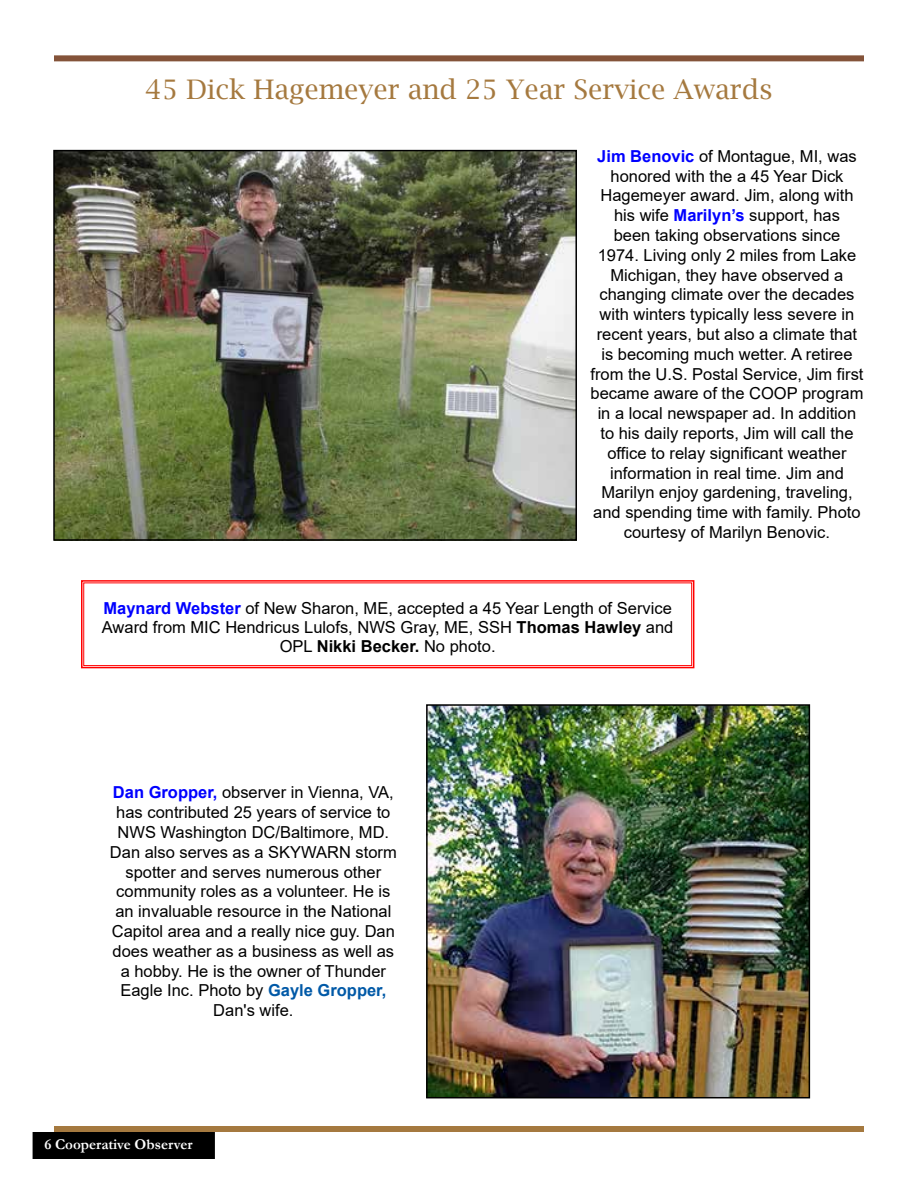
<style>
.page{position:relative;width:918px;height:1188px;background:#fff}
.page>*{position:absolute;margin:0;border:0;box-sizing:border-box;transform-origin:0 0}
.t1{font:27px "Lucida Bright";color:#a5793f}
.t2{font:16.5px/19.8px "Arial";color:#000;text-align:center}
.t3{font:700 15px "Garamond";color:#fff}
.s1{font-weight:700;color:#00f}
.s2{font-weight:700}
.s3{font-weight:700;color:#0059a7}
</style>
<div class="page">
<div style="left:33px;top:1133px;width:181px;height:25px;background:#000"></div>
<div style="left:33px;top:1132px;width:182px;height:27px;border:2px solid #000"></div>
<div style="left:54px;top:1126px;width:810px;height:6px;background:#a5793f"></div>
<div style="left:54px;top:55px;width:810px;height:6px;background:#845339"></div>
<img style="left:56px;top:153px;width:518px;height:385px">
<div style="left:53px;top:150px;width:524px;height:391px;border:2px solid #000"></div>
<svg style="left:81px;top:580px;width:614px;height:89px"></svg>
<div style="left:83px;top:583px;width:609px;height:83px;border:1px solid #f00"></div>
<img style="left:429px;top:707px;width:378px;height:388px">
<div style="left:426px;top:704px;width:384px;height:394px;border:2px solid #000"></div>
<h1 class="t1" style="left:145px;top:74px;width:629px">45 Dick Hagemeyer and 25 Year Service Awards</h1>
<p class="t2" style="left:591px;top:146px;width:275px"><span class="s1">Jim Benovic</span> of Montague, MI, was honored with the a 45 Year Dick Hagemeyer award. Jim, along with his wife <span class="s1">Marilyn’s</span> support, has<br>been taking observations since<br>1974. Living only 2 miles from Lake Michigan, they have observed a changing climate over the decades with winters typically less severe in recent years, but also a climate that is becoming much wetter. A retiree from the U.S. Postal Service, Jim first became aware of the COOP program in a local newspaper ad. In addition to his daily reports, Jim will call the office to relay significant weather information in real time. Jim and Marilyn enjoy gardening, traveling, and spending time with family. Photo courtesy of Marilyn Benovic.</p>
<p class="t2" style="left:102px;top:599px;width:573px;line-height:18.9px"><span class="s1">Maynard Webster</span> of New Sharon, ME, accepted a 45 Year Length of Service<br>Award from MIC Hendricus Lulofs, NWS Gray, ME, SSH <span class="s2">Thomas Hawley</span> and<br>OPL <span class="s2">Nikki Becker.</span> No photo.</p>
<p class="t2" style="left:110px;top:783px;width:288px"><span class="s1">Dan Gropper,</span> observer in Vienna, VA, has contributed 25 years of service to NWS Washington DC/Baltimore, MD.<br>Dan also serves as a SKYWARN storm spotter and serves numerous other community roles as a volunteer. He is an invaluable resource in the National Capitol area and a really nice guy. Dan does weather as a business as well as a hobby. He is the owner of Thunder Eagle Inc. Photo by <span class="s3">Gayle Gropper, </span>Dan's wife.</p>
<p class="t3" style="left:44px;top:1134px;width:150px">6 Cooperative Observer</p>
</div>
